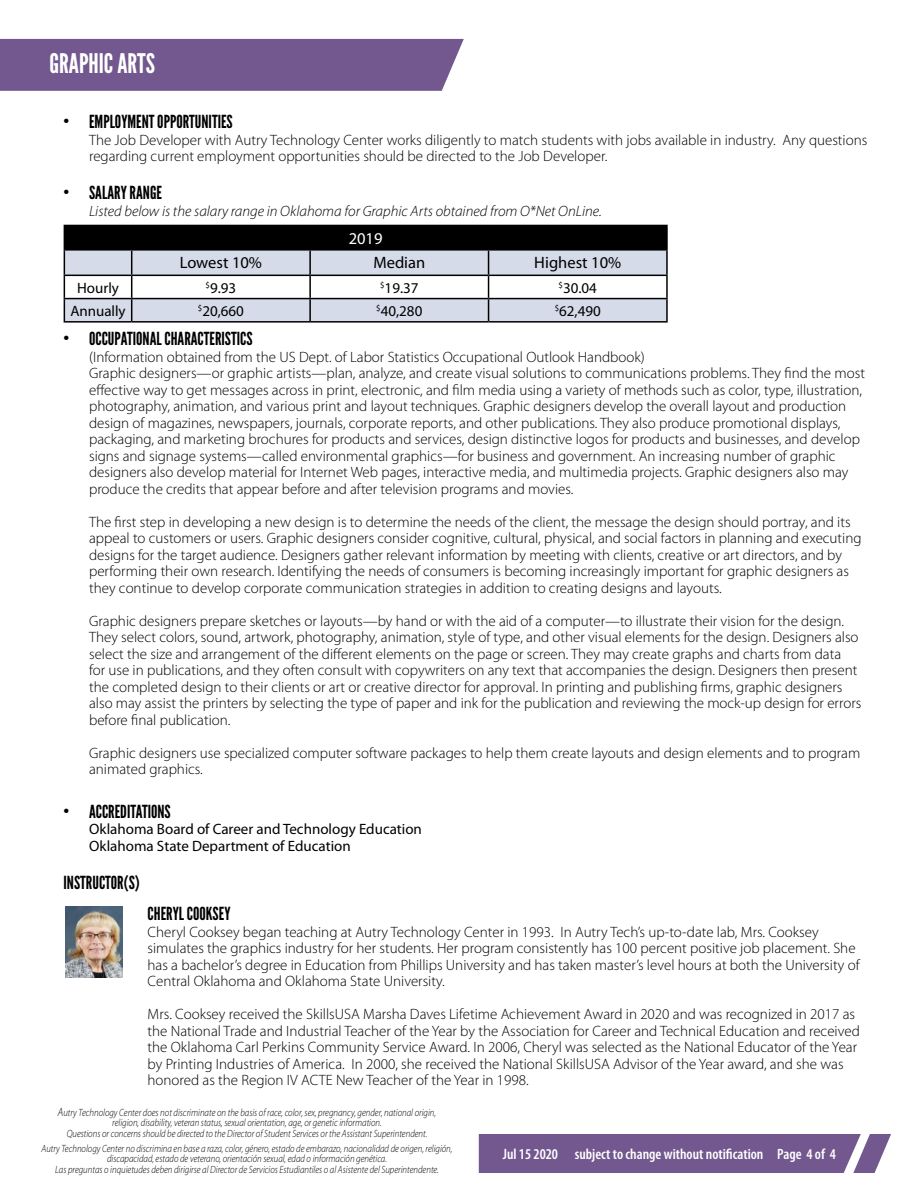
<style>
.page{position:relative;width:918px;height:1188px;background:#fff}
.page>*{position:absolute;margin:0;border:0;box-sizing:border-box;transform-origin:0 0}
.t1{font:27px "League Gothic";color:#fff}
.t2{font:18px "League Gothic";color:#000}
.t3{font:16.5px "Myriad Pro";color:#000}
.t4{font:16.5px "Myriad Pro";color:#fff}
.t5{font:300 15px/16.5px "Myriad Pro";color:#000}
.t6{font:15px/16.5px "Myriad Pro";color:#000}
.t7{font:italic 300 15px "Myriad Pro";color:#000}
.t8{font:600 condensed 15px "Myriad Pro";color:#fff}
.t9{font:italic 300 10.5px/10.5px "Myriad Pro";color:#000;text-align:center;scale:.85 1}
.s1{font-size:12px}
</style>
<div class="page">
<div style="left:479px;top:1134px;width:412px;height:39px;background:#72588f"></div>
<div style="left:0;top:39px;width:464px;height:52px;background:#72588f"></div>
<img style="left:65px;top:906px;width:57px;height:72px">
<hr style="left:64px;top:225px;width:68px;height:1px;background:#000">
<hr style="left:132px;top:225px;width:178px;height:1px;background:#000">
<hr style="left:310px;top:225px;width:179px;height:1px;background:#000">
<hr style="left:489px;top:225px;width:179px;height:1px;background:#000">
<hr style="left:666px;top:226px;width:2px;height:23px;background:#000">
<hr style="left:489px;top:249px;width:179px;height:2px;background:#000">
<hr style="left:666px;top:251px;width:2px;height:24px;background:#000">
<hr style="left:489px;top:275px;width:179px;height:1px;background:#000">
<hr style="left:666px;top:276px;width:2px;height:22px;background:#000">
<hr style="left:489px;top:298px;width:179px;height:1px;background:#000">
<svg style="left:64px;top:226px;width:603px;height:95px"></svg>
<hr style="left:666px;top:299px;width:2px;height:22px;background:#000">
<hr style="left:64px;top:321px;width:68px;height:2px;background:#000">
<hr style="left:132px;top:321px;width:178px;height:2px;background:#000">
<hr style="left:310px;top:321px;width:179px;height:2px;background:#000">
<hr style="left:489px;top:321px;width:179px;height:2px;background:#000">
<h1 class="t1" style="left:50px;top:48px;width:107px">GRAPHIC ARTS</h1>
<p class="t2" style="left:64px;top:111px;width:171px">• EMPLOYMENT OPPORTUNITIES</p>
<p class="t5" style="left:89px;top:132px;width:780px">The Job Developer with Autry Technology Center works diligently to match students with jobs available in industry. Any questions regarding current employment opportunities should be directed to the Job Developer.</p>
<p class="t2" style="left:64px;top:182px;width:100px">• SALARY RANGE</p>
<p class="t7" style="left:89px;top:203px;width:514px">Listed below is the salary range in Oklahoma for Graphic Arts obtained from O*Net OnLine.</p>
<p class="t4" style="left:349px;top:229px;width:35px">2019</p>
<p class="t3" style="left:180px;top:254px;width:84px">Lowest 10%</p>
<p class="t3" style="left:373px;top:254px;width:53px">Median</p>
<p class="t3" style="left:534px;top:254px;width:88px">Highest 10%</p>
<p class="t6" style="left:77px;top:280px;width:43px">Hourly</p>
<p class="t6" style="left:206px;top:280px;width:32px"><sup>$</sup>9.93</p>
<p class="t6" style="left:380px;top:280px;width:40px"><sup>$</sup>19.37</p>
<p class="t6" style="left:559px;top:280px;width:40px"><sup>$</sup>30.04</p>
<p class="t6" style="left:70px;top:303px;width:57px">Annually</p>
<p class="t6" style="left:198px;top:303px;width:48px"><sup>$</sup>20,660</p>
<p class="t6" style="left:376px;top:303px;width:48px"><sup>$</sup>40,280</p>
<p class="t6" style="left:555px;top:303px;width:48px"><sup>$</sup>62,490</p>
<p class="t2" style="left:64px;top:328px;width:190px">• OCCUPATIONAL CHARACTERISTICS</p>
<p class="t5" style="left:89px;top:349px;width:777px">(Information obtained from the US Dept. of Labor Statistics Occupational Outlook Handbook)<br>Graphic designers—or graphic artists—plan, analyze, and create visual solutions to communications problems. They find the most effective way to get messages across in print, electronic, and film media using a variety of methods such as color, type, illustration, photography, animation, and various print and layout techniques. Graphic designers develop the overall layout and production design of magazines, newspapers, journals, corporate reports, and other publications. They also produce promotional displays, packaging, and marketing brochures for products and services, design distinctive logos for products and businesses, and develop signs and signage systems—called environmental graphics—for business and government. An increasing number of graphic designers also develop material for Internet Web pages, interactive media, and multimedia projects. Graphic designers also may produce the credits that appear before and after television programs and movies.</p>
<p class="t5" style="left:89px;top:514px;width:774px">The first step in developing a new design is to determine the needs of the client, the message the design should portray, and its appeal to customers or users. Graphic designers consider cognitive, cultural, physical, and social factors in planning and executing designs for the target audience. Designers gather relevant information by meeting with clients, creative or art directors, and by performing their own research. Identifying the needs of consumers is becoming increasingly important for graphic designers as they continue to develop corporate communication strategies in addition to creating designs and layouts.</p>
<p class="t5" style="left:89px;top:613px;width:774px">Graphic designers prepare sketches or layouts—by hand or with the aid of a computer—to illustrate their vision for the design.<br>They select colors, sound, artwork, photography, animation, style of type, and other visual elements for the design. Designers also select the size and arrangement of the different elements on the page or screen. They may create graphs and charts from data<br>for use in publications, and they often consult with copywriters on any text that accompanies the design. Designers then present the completed design to their clients or art or creative director for approval. In printing and publishing firms, graphic designers also may assist the printers by selecting the type of paper and ink for the publication and reviewing the mock-up design for errors before final publication.</p>
<p class="t5" style="left:89px;top:745px;width:773px">Graphic designers use specialized computer software packages to help them create layouts and design elements and to program animated graphics.</p>
<p class="t2" style="left:64px;top:801px;width:109px">• ACCREDITATIONS</p>
<p class="t6" style="left:89px;top:821px;width:334px">Oklahoma Board of Career and Technology Education<br>Oklahoma State Department of Education</p>
<p class="t2" style="left:64px;top:872px;width:78px">INSTRUCTOR(S)</p>
<p class="t2" style="left:148px;top:903px;width:84px">CHERYL COOKSEY</p>
<p class="t5" style="left:148px;top:924px;width:714px">Cheryl Cooksey began teaching at Autry Technology Center in 1993. In Autry Tech’s up-to-date lab, Mrs. Cooksey simulates the graphics industry for her students. Her program consistently has 100 percent positive job placement. She has a bachelor’s degree in Education from Phillips University and has taken master’s level hours at both the University of Central Oklahoma and Oklahoma State University.</p>
<p class="t5" style="left:148px;top:1006px;width:714px">Mrs. Cooksey received the SkillsUSA Marsha Daves Lifetime Achievement Award in 2020 and was recognized in 2017 as the National Trade and Industrial Teacher of the Year by the Association for Career and Technical Education and received the Oklahoma Carl Perkins Community Service Award. In 2006, Cheryl was selected as the National Educator of the Year by Printing Industries of America. In 2000, she received the National SkillsUSA Advisor of the Year award, and she was honored as the Region IV ACTE New Teacher of the Year in 1998.</p>
<p class="t9" style="left:58px;top:1107px;width:446px"><span class="s1">A</span>utry Technology Center does not discriminate on the basis of race, color, sex, pregnancy, gender, national origin, religion, disability, veteran status, sexual orientation, age, or genetic information.<br>Questions or concerns should be directed to the Director of Student Services or the Assistant Superintendent.</p>
<p class="t9" style="left:42px;top:1143px;width:485px">Autry Technology Center no discrimina en base a raza, color, género, estado de embarazo, nacionalidad de origen, religión, discapacidad, estado de veterano, orientación sexual, edad o información genética.<br>Las preguntas o inquietudes deben dirigirse al Director de Servicios Estudiantiles o al Asistente del Superintendente.</p>
<p class="t8" style="left:503px;top:1146px;width:335px">Jul 15 2020 subject to change without notification Page 4 of 4</p>
</div>
